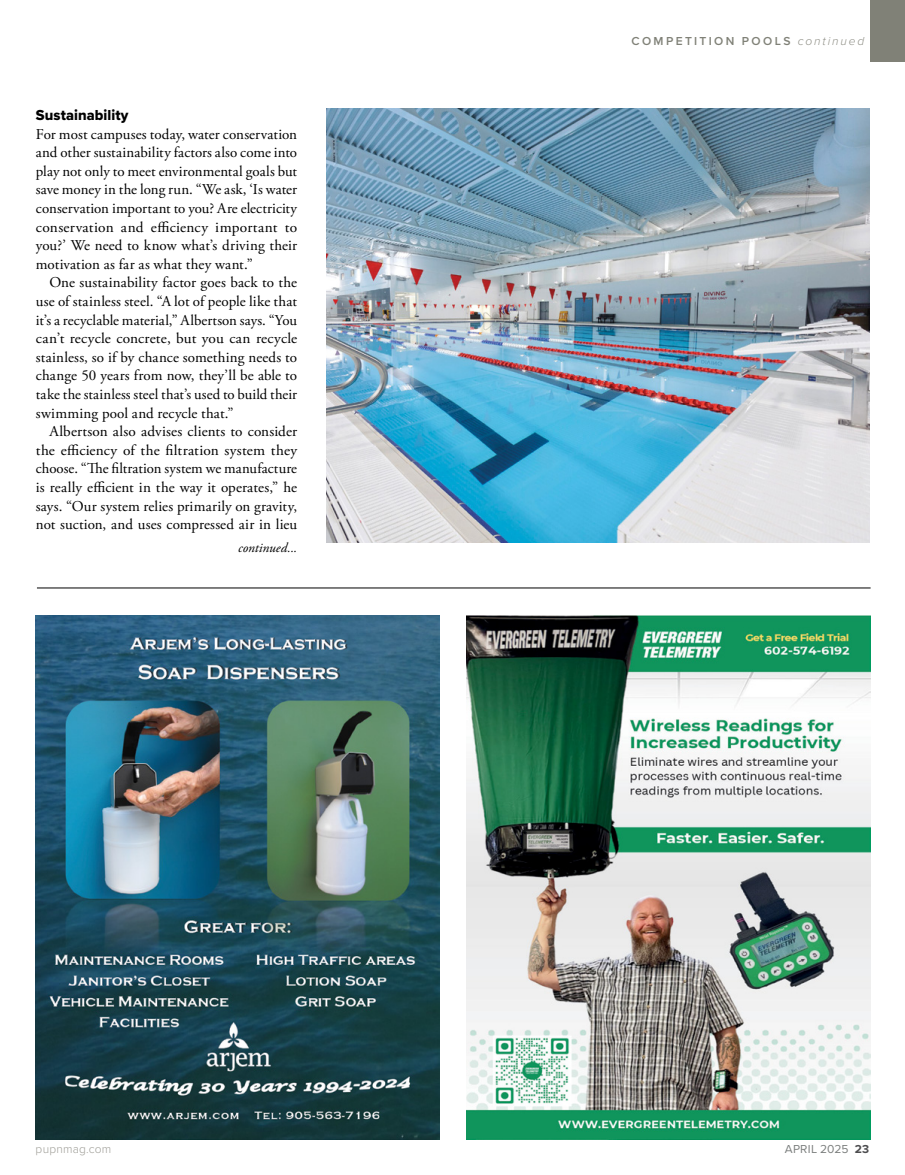
<style>
.page{position:relative;width:905px;height:1175px;background:#fff}
.page>*{position:absolute;margin:0;border:0;box-sizing:border-box;transform-origin:0 0}
.t1{font:15px/18.6px "Adobe Garamond Pro";letter-spacing:.01em;color:#000;text-align:justify}
.t2{font:15px "Proxima Nova Extrabld";letter-spacing:.005em;color:#000}
.t3{font:italic 13.5px "Adobe Garamond Pro";color:#000}
.t4{font:600 12px "Proxima Nova";letter-spacing:.2em;color:#808177}
.t5{font:300 12px "Proxima Nova";letter-spacing:.015em;color:#9f9e97}
.t6{font:12px "Proxima Nova";letter-spacing:.015em;color:#7c7f7e}
.s1{font-weight:300;font-style:italic;color:#8f8f86}
.s2{font-weight:700;color:#4d4d4f}
</style>
<div class="page">
<hr style="left:37px;top:587px;width:833px;height:1px;background:#000">
<div style="left:870px;top:0;width:34px;height:62px;background:#808177"></div>
<img style="left:36px;top:615px;width:403px;height:524px">
<img style="left:467px;top:615px;width:403px;height:524px">
<img style="left:326px;top:108px;width:543px;height:434px">
<p class="t2" style="left:36px;top:104px;width:94px">Sustainability</p>
<p class="t1" style="left:36px;top:125px;width:263px">For most campuses today, water conservation and other sustainability factors also come into play not only to meet environmental goals but save money in the long run. “We ask, ‘Is water conservation important to you? Are electricity conservation and efficiency important to you?’ We need to know what’s driving their motivation as far as what they want.”</p>
<p class="t1" style="left:36px;top:274px;width:263px;text-indent:13px">One sustainability factor goes back to the use of stainless steel. “A lot of people like that it’s a recyclable material,” Albertson says. “You can’t recycle concrete, but you can recycle stainless, so if by chance something needs to change 50 years from now, they’ll be able to take the stainless steel that’s used to build their swimming pool and recycle that.”</p>
<p class="t1" style="left:36px;top:423px;width:263px;text-indent:13px">Albertson also advises clients to consider the efficiency of the filtration system they choose. “The filtration system we manufacture is really efficient in the way it operates,” he says. “Our system relies primarily on gravity, not suction, and uses compressed air in lieu</p>
<p class="t3" style="left:238px;top:539px;width:60px">continued...</p>
<p class="t4" style="left:631px;top:32px;width:234px">COMPETITION POOLS <span class="s1">continued</span></p>
<p class="t5" style="left:36px;top:1139px;width:77px">pupnmag.com</p>
<p class="t6" style="left:784px;top:1139px;width:86px">APRIL 2025 <span class="s2">23</span></p>
</div>
